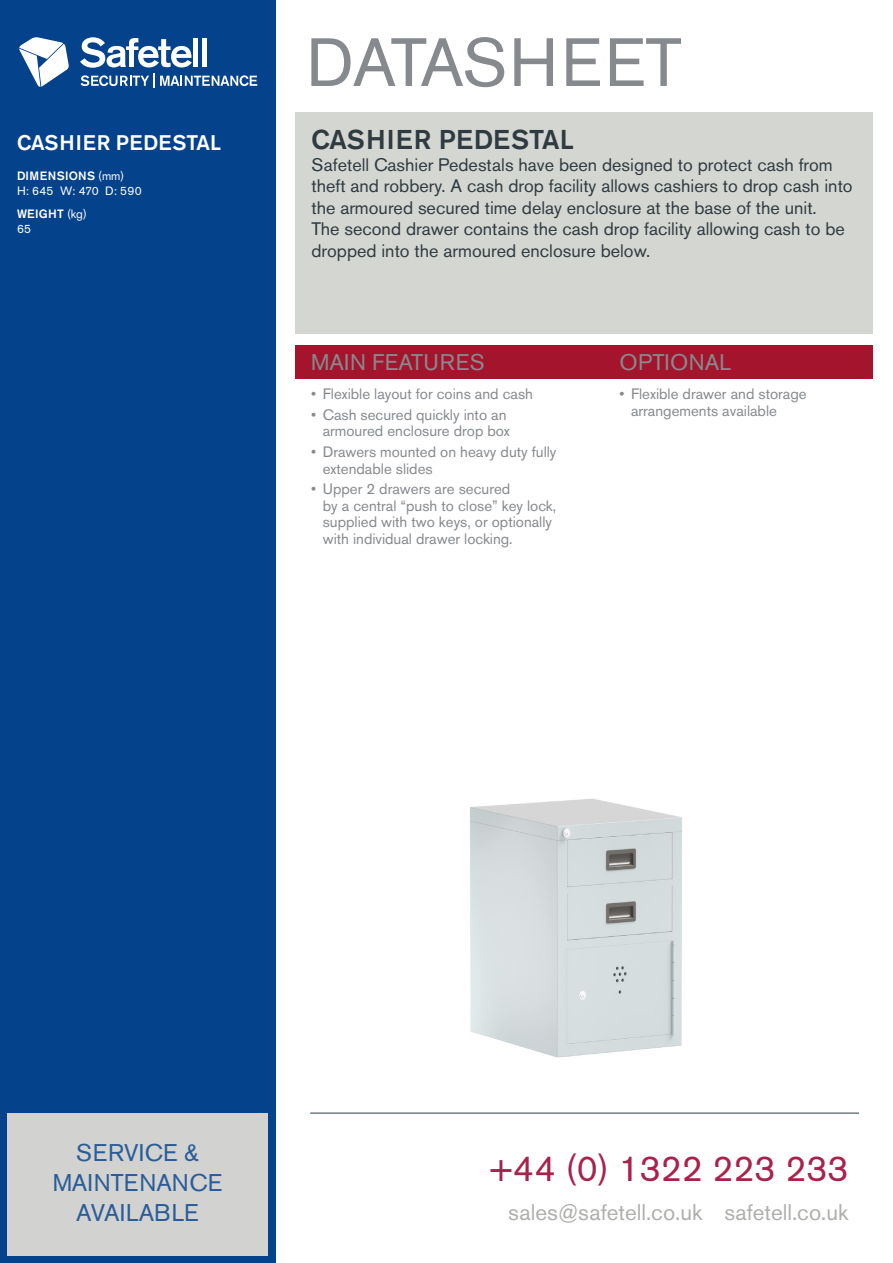
<style>
.page{position:relative;width:893px;height:1263px;background:#fff}
.page>*{position:absolute;margin:0;border:0;box-sizing:border-box;transform-origin:0 0}
.t1{font:67.5px "Akzidenz Grotesk BE";letter-spacing:-.01em;color:#868a8e}
.t2{font:36px "Akzidenz Grotesk BE";color:#a8224b}
.t3{font:500 27px "Akzidenz Grotesk BE";letter-spacing:.02em;color:#2f3b41}
.t4{font:24px/30px "Akzidenz Grotesk BE";color:#05428c;text-align:center}
.t5{font:22.5px "Akzidenz Grotesk BE";color:#aeafab}
.t6{font:22.5px "Akzidenz Grotesk BE";color:#868a8e}
.t7{font:500 21px "Akzidenz Grotesk BE";letter-spacing:.02em;color:#fff}
.t8{font:18px/21.6px "Akzidenz Grotesk BE";color:#2f3b41}
.t9{font:15px/16.5px "Akzidenz Grotesk BE";color:#868a8e}
.t10{font:500 12px/15px "Akzidenz Grotesk BE";letter-spacing:.04em;color:#fff}
.t11{font:12px "Akzidenz Grotesk BE";letter-spacing:.01em;color:#fff}
.s1{font-weight:400}
</style>
<div class="page">
<div style="left:0;top:0;width:276px;height:1263px;background:#05428c"></div>
<div style="left:7px;top:1113px;width:261px;height:142px;background:#d2d3d1"></div>
<div style="left:295px;top:345px;width:578px;height:33px;background:#a4142c"></div>
<div style="left:295px;top:113px;width:578px;height:221px;background:#d4d6d1"></div>
<svg style="left:80px;top:37px;width:177px;height:51px"></svg>
<svg style="left:19px;top:37px;width:50px;height:50px"></svg>
<hr style="left:310px;top:1113px;width:549px;height:1px;background:#2f3b41">
<img style="left:470px;top:798px;width:212px;height:260px">
<p class="t7" style="left:17px;top:129px;width:205px">CASHIER PEDESTAL</p>
<p class="t10" style="left:17px;top:168px;width:109px">DIMENSIONS <span class="s1">(mm)</span></p>
<p class="t11" style="left:17px;top:183px;width:126px">H: 645 W: 470 D: 590</p>
<p class="t10" style="left:17px;top:206px;width:71px">WEIGHT <span class="s1">(kg)<br>65</span></p>
<p class="t1" style="left:306px;top:22px;width:377px">DATASHEET</p>
<p class="t3" style="left:311px;top:123px;width:264px">CASHIER PEDESTAL</p>
<p class="t8" style="left:311px;top:154px;width:543px">Safetell Cashier Pedestals have been designed to protect cash from theft and robbery. A cash drop facility allows cashiers to drop cash into the armoured secured time delay enclosure at the base of the unit.<br>The second drawer contains the cash drop facility allowing cash to be dropped into the armoured enclosure below.</p>
<p class="t6" style="left:311px;top:349px;width:175px">MAIN FEATURES</p>
<p class="t9" style="left:311px;top:386px;width:223px">• Flexible layout for coins and cash</p>
<p class="t9" style="left:311px;top:406px;width:200px;text-align:right">• Cash secured quickly into an armoured enclosure drop box</p>
<p class="t9" style="left:323px;top:444px;width:235px;text-indent:-11px">• Drawers mounted on heavy duty fully extendable slides</p>
<p class="t9" style="left:323px;top:481px;width:235px;text-indent:-11px">• Upper 2 drawers are secured<br>by a central “push to close” key lock, supplied with two keys, or optionally with individual drawer locking.</p>
<p class="t6" style="left:620px;top:349px;width:113px">OPTIONAL</p>
<p class="t9" style="left:631px;top:386px;width:177px;text-indent:-11px">• Flexible drawer and storage arrangements available</p>
<h3 class="t4" style="left:52px;top:1138px;width:171px">SERVICE &amp;<br>MAINTENANCE<br>AVAILABLE</h3>
<p class="t2" style="left:489px;top:1147px;width:361px">+44 (0) 1322 223 233</p>
<p class="t5" style="left:508px;top:1199px;width:341px">sales@safetell.co.uk safetell.co.uk</p>
</div>
